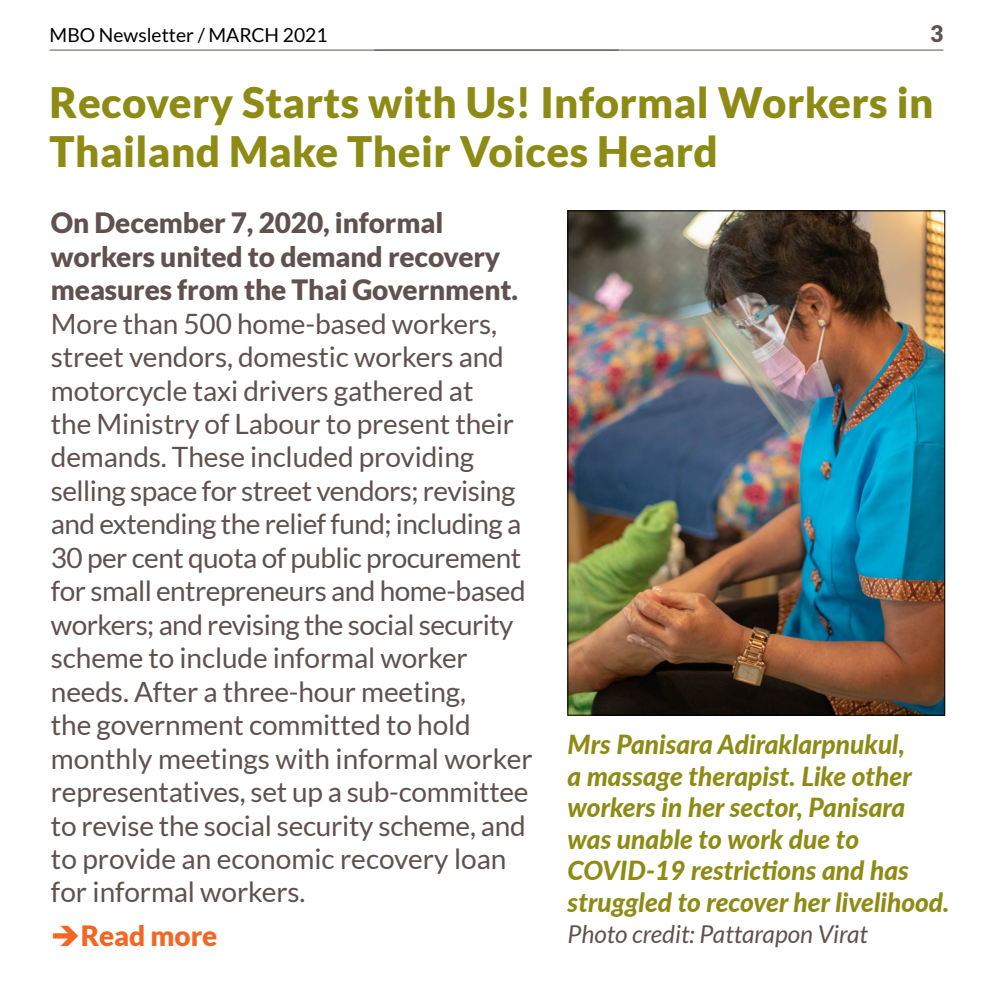
<style>
.page{position:relative;width:993px;height:993px;background:#fff}
.page>*{position:absolute;margin:0;border:0;box-sizing:border-box;transform-origin:0 0}
.t1{font:900 42px/48.3px "Lato";letter-spacing:.01em;color:#8e8b15}
.t2{font:28px/33.4px "Lato";letter-spacing:-.005em;color:#60514f}
.t3{font:900 28px/33.4px "Lato";letter-spacing:-.005em;color:#60514f}
.t4{font:900 28px "Lato";letter-spacing:-.005em;color:#f26724}
.t5{font:italic 800 26.25px/31.5px "Lato";color:#8e8b15}
.t6{font:italic 24.5px "Lato";color:#60514f}
.t7{font:900 22.75px "Lato";color:#60514f}
.t8{font:19.25px "Lato";color:#000}
</style>
<div class="page">
<hr style="left:374px;top:50px;width:569px;height:1px;background:#60514f">
<hr style="left:50px;top:50px;width:568px;height:1px;background:#60514f">
<img style="left:569px;top:212px;width:373px;height:501px">
<p class="t8" style="left:50px;top:24px;width:279px">MBO Newsletter / MARCH 2021</p>
<p class="t7" style="left:929px;top:24px;width:15px">3</p>
<h1 class="t1" style="left:50px;top:81px;width:885px">Recovery Starts with Us! Informal Workers in<br>Thailand Make Their Voices Heard</h1>
<p class="t3" style="left:51px;top:208px;width:468px">On December 7, 2020, informal workers united to demand recovery measures from the Thai Government.</p>
<p class="t2" style="left:51px;top:308px;width:483px">More than 500 home-based workers, street vendors, domestic workers and motorcycle taxi drivers gathered at<br>the Ministry of Labour to present their demands. These included providing selling space for street vendors; revising and extending the relief fund; including a 30 per cent quota of public procurement for small entrepreneurs and home-based workers; and revising the social security scheme to include informal worker needs. After a three-hour meeting,<br>the government committed to hold monthly meetings with informal worker representatives, set up a sub-committee to revise the social security scheme, and to provide an economic recovery loan for informal workers.</p>
<p class="t4" style="left:51px;top:923px;width:168px">➔Read more</p>
<p class="t5" style="left:567px;top:730px;width:383px">Mrs Panisara Adiraklarpnukul,<br>a massage therapist. Like other workers in her sector, Panisara was unable to work due to<br>COVID-19 restrictions and has struggled to recover her livelihood.</p>
<p class="t6" style="left:567px;top:924px;width:302px">Photo credit: Pattarapon Virat</p>
</div>
